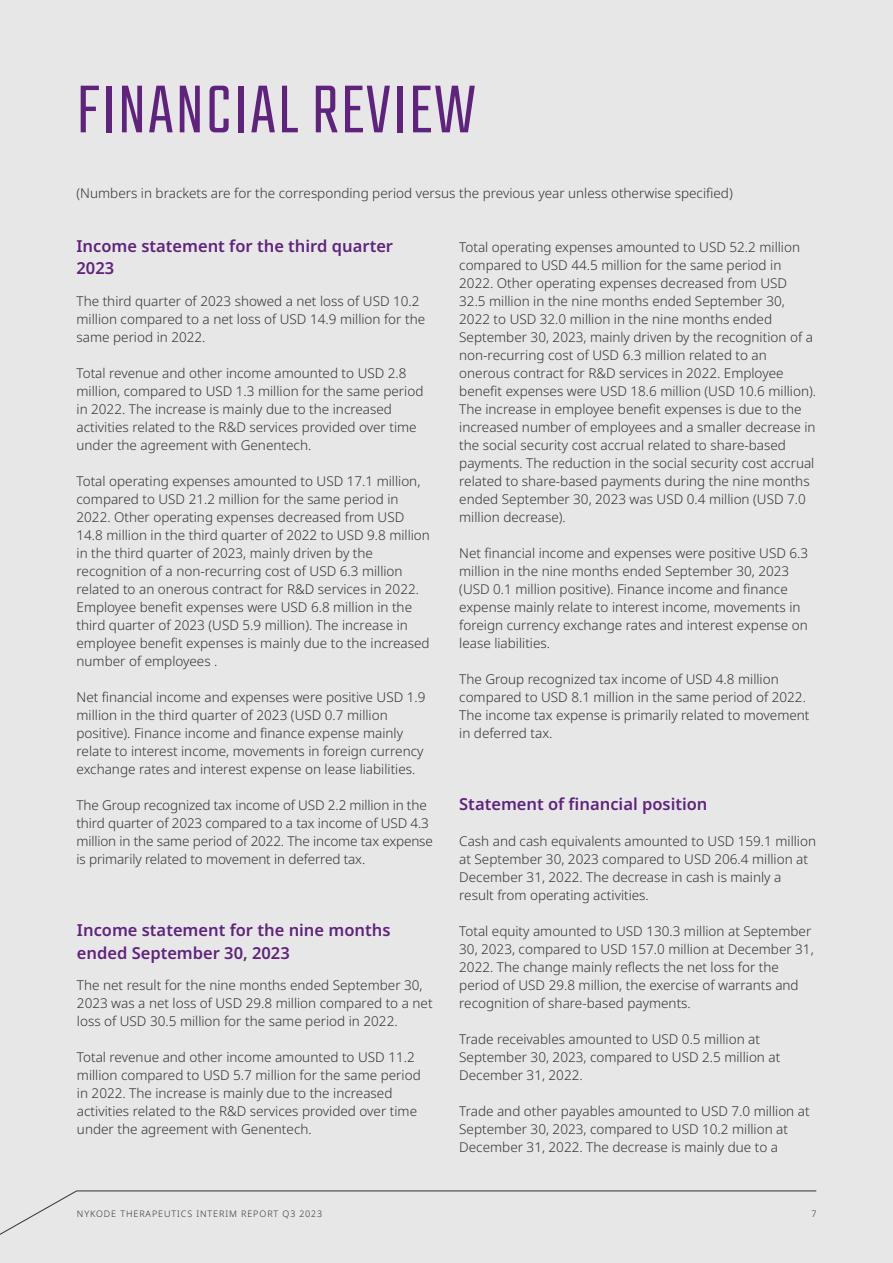
<style>
.page{position:relative;width:893px;height:1263px;background:#e7e7e7}
.page>*{position:absolute;margin:0;border:0;box-sizing:border-box;transform-origin:0 0}
.DR_Teko-overskrift{font:300 75px "Teko";letter-spacing:.025em;color:#5f237d}
.NYK-Mellem1-Purple{font:600 16.5px/22.5px "Noto Sans";color:#5f237d}
.NYK-Body-9{font:300 13.5px/18px "Noto Sans";color:#323232}
.t1{font:300 9px "Noto Sans";letter-spacing:.1em;color:#323232}
</style>
<div class="page">
<svg style="left:0;top:1190px;width:817px;height:45px"></svg>
<p class="DR_Teko-overskrift" style="left:77px;top:70px;width:401px">FINANCIAL REVIEW</p>
<p class="NYK-Body-9" style="left:77px;top:184px;width:658px">(Numbers in brackets are for the corresponding period versus the previous year unless otherwise specified)</p>
<p class="NYK-Mellem1-Purple" style="left:77px;top:235px;width:318px">Income statement for the third quarter<br>2023</p>
<p class="NYK-Body-9" style="left:77px;top:292px;width:350px">The third quarter of 2023 showed a net loss of USD 10.2 million compared to a net loss of USD 14.9 million for the same period in 2022.</p>
<p class="NYK-Body-9" style="left:77px;top:364px;width:348px">Total revenue and other income amounted to USD 2.8 million, compared to USD 1.3 million for the same period in 2022. The increase is mainly due to the increased activities related to the R&amp;D services provided over time under the agreement with Genentech.</p>
<p class="NYK-Body-9" style="left:77px;top:472px;width:355px">Total operating expenses amounted to USD 17.1 million, compared to USD 21.2 million for the same period in 2022. Other operating expenses decreased from USD 14.8 million in the third quarter of 2022 to USD 9.8 million in the third quarter of 2023, mainly driven by the recognition of a non-recurring cost of USD 6.3 million related to an onerous contract for R&amp;D services in 2022.<br>Employee benefit expenses were USD 6.8 million in the third quarter of 2023 (USD 5.9 million). The increase in employee benefit expenses is mainly due to the increased number of employees .</p>
<p class="NYK-Body-9" style="left:77px;top:688px;width:350px">Net financial income and expenses were positive USD 1.9 million in the third quarter of 2023 (USD 0.7 million positive). Finance income and finance expense mainly relate to interest income, movements in foreign currency exchange rates and interest expense on lease liabilities.</p>
<p class="NYK-Body-9" style="left:77px;top:796px;width:358px">The Group recognized tax income of USD 2.2 million in the third quarter of 2023 compared to a tax income of USD 4.3 million in the same period of 2022. The income tax expense is primarily related to movement in deferred tax.</p>
<p class="NYK-Body-9" style="left:459px;top:238px;width:358px">Total operating expenses amounted to USD 52.2 million compared to USD 44.5 million for the same period in 2022. Other operating expenses decreased from USD 32.5 million in the nine months ended September 30, 2022 to USD 32.0 million in the nine months ended September 30, 2023, mainly driven by the recognition of a non-recurring cost of USD 6.3 million related to an onerous contract for R&amp;D services in 2022. Employee benefit expenses were USD 18.6 million (USD 10.6 million).<br>The increase in employee benefit expenses is due to the increased number of employees and a smaller decrease in the social security cost accrual related to share-based payments. The reduction in the social security cost accrual related to share-based payments during the nine months ended September 30, 2023 was USD 0.4 million (USD 7.0 million decrease).</p>
<p class="NYK-Body-9" style="left:459px;top:544px;width:350px">Net financial income and expenses were positive USD 6.3 million in the nine months ended September 30, 2023 (USD 0.1 million positive). Finance income and finance expense mainly relate to interest income, movements in foreign currency exchange rates and interest expense on lease liabilities.</p>
<p class="NYK-Body-9" style="left:459px;top:670px;width:352px">The Group recognized tax income of USD 4.8 million compared to USD 8.1 million in the same period of 2022.<br>The income tax expense is primarily related to movement in deferred tax.</p>
<p class="NYK-Mellem1-Purple" style="left:459px;top:793px;width:250px">Statement of financial position</p>
<p class="NYK-Body-9" style="left:459px;top:832px;width:358px">Cash and cash equivalents amounted to USD 159.1 million at September 30, 2023 compared to USD 206.4 million at December 31, 2022. The decrease in cash is mainly a result from operating activities.</p>
<p class="NYK-Body-9" style="left:459px;top:922px;width:356px">Total equity amounted to USD 130.3 million at September 30, 2023, compared to USD 157.0 million at December 31, 2022. The change mainly reflects the net loss for the period of USD 29.8 million, the exercise of warrants and recognition of share-based payments.</p>
<p class="NYK-Body-9" style="left:459px;top:1030px;width:323px">Trade receivables amounted to USD 0.5 million at<br>September 30, 2023, compared to USD 2.5 million at<br>December 31, 2022.</p>
<p class="NYK-Body-9" style="left:459px;top:1102px;width:352px">Trade and other payables amounted to USD 7.0 million at<br>September 30, 2023, compared to USD 10.2 million at<br>December 31, 2022. The decrease is mainly due to a</p>
<p class="NYK-Mellem1-Purple" style="left:77px;top:919px;width:315px">Income statement for the nine months ended September 30, 2023</p>
<p class="NYK-Body-9" style="left:77px;top:976px;width:357px">The net result for the nine months ended September 30,<br>2023 was a net loss of USD 29.8 million compared to a net loss of USD 30.5 million for the same period in 2022.</p>
<p class="NYK-Body-9" style="left:77px;top:1048px;width:345px">Total revenue and other income amounted to USD 11.2 million compared to USD 5.7 million for the same period in 2022. The increase is mainly due to the increased activities related to the R&amp;D services provided over time under the agreement with Genentech.</p>
<p class="t1" style="left:77px;top:1208px;width:247px">NYKODE THERAPEUTICS INTERIM REPORT Q3 2023</p>
<p class="t1" style="left:812px;top:1208px;width:6px">7</p>
</div>
